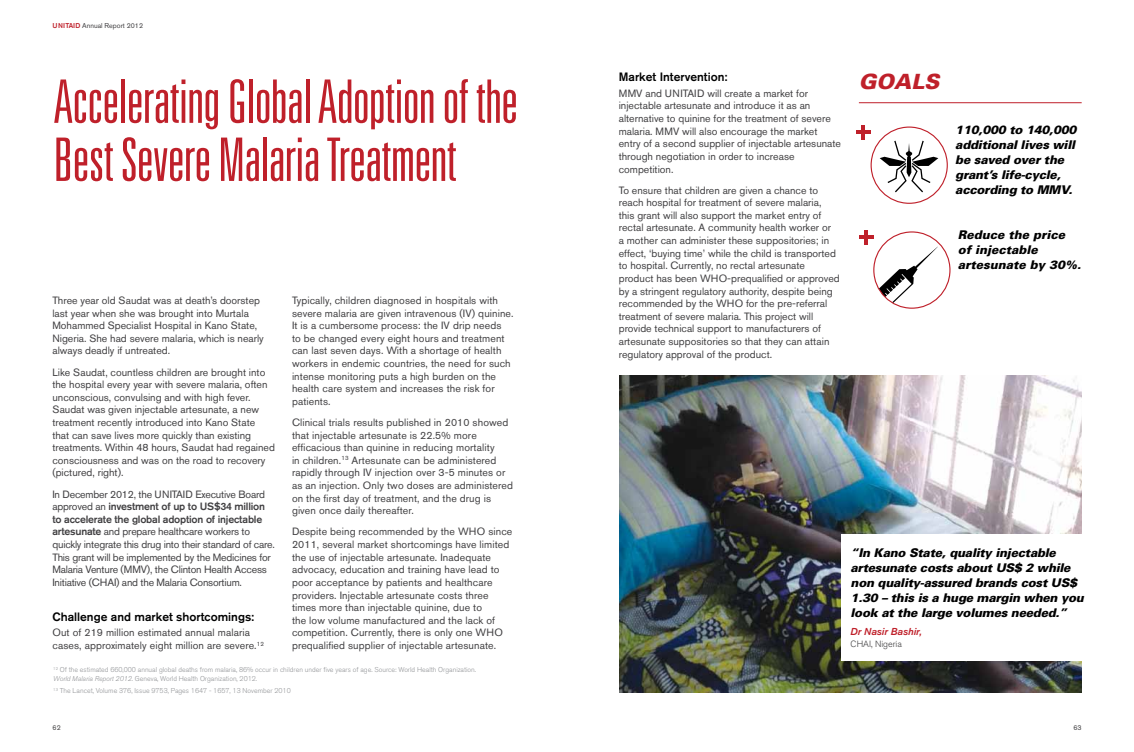
<style>
.page{position:relative;width:1134px;height:752px;background:#fff}
.page>*{position:absolute;margin:0;border:0;box-sizing:border-box;transform-origin:0 0}
.t1{font:300 ultra-condensed 60px/58px "Univers";letter-spacing:-.01em;color:#bf202a}
.t2{font:italic 900 21px "Univers";color:#bf202a}
.t3{font:italic 900 12px/15px "Univers";letter-spacing:-.02em;color:#000}
.t4{font:500 12px "Akzidenz Grotesk BQ";color:#000}
.t5{font:italic 900 12px/15px "Univers";color:#000}
.t6{font:10.5px/12.6px "Akzidenz Grotesk BQ";color:#414042}
.t7{font:10.5px/12.6px "Akzidenz Grotesk BQ";letter-spacing:-.02em;color:#414042}
.t8{font:italic 10px "Akzidenz Grotesk BQ Med";color:#bf202a}
.t9{font:300 9px "Akzidenz Grotesk BQ";color:#414042}
.t10{font:300 7px/8.4px "Akzidenz Grotesk BQ";color:#939598}
.t11{font:7px "Akzidenz Grotesk BQ";color:#414042}
.s1{font-weight:500;color:#bf202a}
.s2{font-weight:500}
.s3{font-style:italic}
</style>
<div class="page">
<hr style="left:859px;top:102px;width:223px;height:1px;background:#bf202a">
<div style="left:870px;top:126px;width:78px;height:78px;border:1px solid #bf202a;border-radius:50%"></div>
<svg style="left:856px;top:125px;width:14px;height:14px"></svg>
<svg style="left:859px;top:230px;width:79px;height:78px"></svg>
<svg style="left:880px;top:139px;width:58px;height:55px"></svg>
<img style="left:619px;top:376px;width:463px;height:316px">
<div style="left:841px;top:534px;width:293px;height:126px;background:#fff"></div>
<p class="t11" style="left:53px;top:21px;width:92px"><span class="s1">UNITAID</span> Annual Report 2012</p>
<h1 class="t1" style="left:53px;top:71px;width:466px">Accelerating Global Adoption of the<br>Best Severe Malaria Treatment</h1>
<p class="t6" style="left:52px;top:294px;width:213px">Three year old Saudat was at death’s doorstep last year when she was brought into Murtala Mohammed Specialist Hospital in Kano State, Nigeria. She had severe malaria, which is nearly always deadly if untreated.</p>
<p class="t6" style="left:52px;top:365px;width:224px">Like Saudat, countless children are brought into the hospital every year with severe malaria, often unconscious, convulsing and with high fever.<br>Saudat was given injectable artesunate, a new treatment recently introduced into Kano State<br>that can save lives more quickly than existing treatments. Within 48 hours, Saudat had regained consciousness and was on the road to recovery (pictured, right).</p>
<p class="t7" style="left:52px;top:487px;width:224px">In December 2012, the UNITAID Executive Board approved an <span class="s2">investment of up to US$34 million to accelerate the global adoption of injectable artesunate</span> and prepare healthcare workers to quickly integrate this drug into their standard of care.<br>This grant will be implemented by the Medicines for Malaria Venture (MMV), the Clinton Health Access Initiative (CHAI) and the Malaria Consortium.</p>
<p class="t4" style="left:52px;top:609px;width:203px">Challenge and market shortcomings:</p>
<p class="t6" style="left:52px;top:626px;width:213px">Out of 219 million estimated annual malaria cases, approximately eight million are severe.<sup>12</sup></p>
<p class="t6" style="left:292px;top:294px;width:223px">Typically, children diagnosed in hospitals with severe malaria are given intravenous (IV) quinine.<br>It is a cumbersome process: the IV drip needs<br>to be changed every eight hours and treatment can last seven days. With a shortage of health workers in endemic countries, the need for such intense monitoring puts a high burden on the health care system and increases the risk for patients.</p>
<p class="t6" style="left:292px;top:416px;width:223px">Clinical trials results published in 2010 showed that injectable artesunate is 22.5% more efficacious than quinine in reducing mortality<br>in children.<sup>13</sup> Artesunate can be administered rapidly through IV injection over 3-5 minutes or as an injection. Only two doses are administered on the first day of treatment, and the drug is given once daily thereafter.</p>
<p class="t6" style="left:292px;top:525px;width:222px">Despite being recommended by the WHO since 2011, several market shortcomings have limited the use of injectable artesunate. Inadequate advocacy, education and training have lead to poor acceptance by patients and healthcare providers. Injectable artesunate costs three times more than injectable quinine, due to<br>the low volume manufactured and the lack of competition. Currently, there is only one WHO prequalified supplier of injectable artesunate.</p>
<p class="t10" style="left:53px;top:665px;width:424px"><sup>12</sup> Of the estimated 660,000 annual global deaths from malaria, 86% occur in children under five years of age. Source: World Health Organization.<br><span class="s3">World Malaria Report 2012</span>. Geneva, World Health Organization, 2012.</p>
<p class="t10" style="left:53px;top:686px;width:239px"><sup>13</sup> The Lancet, Volume 376, Issue 9753, Pages 1647 - 1657, 13 November 2010</p>
<p class="t11" style="left:53px;top:723px;width:10px">62</p>
<p class="t4" style="left:619px;top:70px;width:110px">Market Intervention:</p>
<p class="t6" style="left:619px;top:87px;width:224px">MMV and UNITAID will create a market for injectable artesunate and introduce it as an alternative to quinine for the treatment of severe malaria. MMV will also encourage the market entry of a second supplier of injectable artesunate through negotiation in order to increase competition.</p>
<p class="t6" style="left:619px;top:183px;width:223px">To ensure that children are given a chance to reach hospital for treatment of severe malaria,<br>this grant will also support the market entry of rectal artesunate. A community health worker or<br>a mother can administer these suppositories; in effect, ‘buying time’ while the child is transported to hospital. Currently, no rectal artesunate product has been WHO-prequalified or approved by a stringent regulatory authority, despite being recommended by the WHO for the pre-referral treatment of severe malaria. This project will provide technical support to manufacturers of artesunate suppositories so that they can attain regulatory approval of the product.</p>
<h2 class="t2" style="left:859px;top:68px;width:68px">GOALS</h2>
<p class="t3" style="left:955px;top:122px;width:123px">110,000 to 140,000 additional lives will be saved over the grant’s life-cycle, according to MM V.</p>
<p class="t5" style="left:958px;top:227px;width:125px">Reduce the price of injectable artesunate by 30%.</p>
<p class="t3" style="left:850px;top:544px;width:235px">“In Kano State, quality injectable artesunate costs about US$ 2 while non quality-assured brands cost US$ 1.30 – this is a huge margin when you look at the large volumes needed.”</p>
<p class="t8" style="left:850px;top:625px;width:73px">Dr Nasir Bashir,</p>
<p class="t9" style="left:850px;top:638px;width:53px">CHAI, Nigeria</p>
<p class="t11" style="left:1073px;top:723px;width:10px">63</p>
</div>
